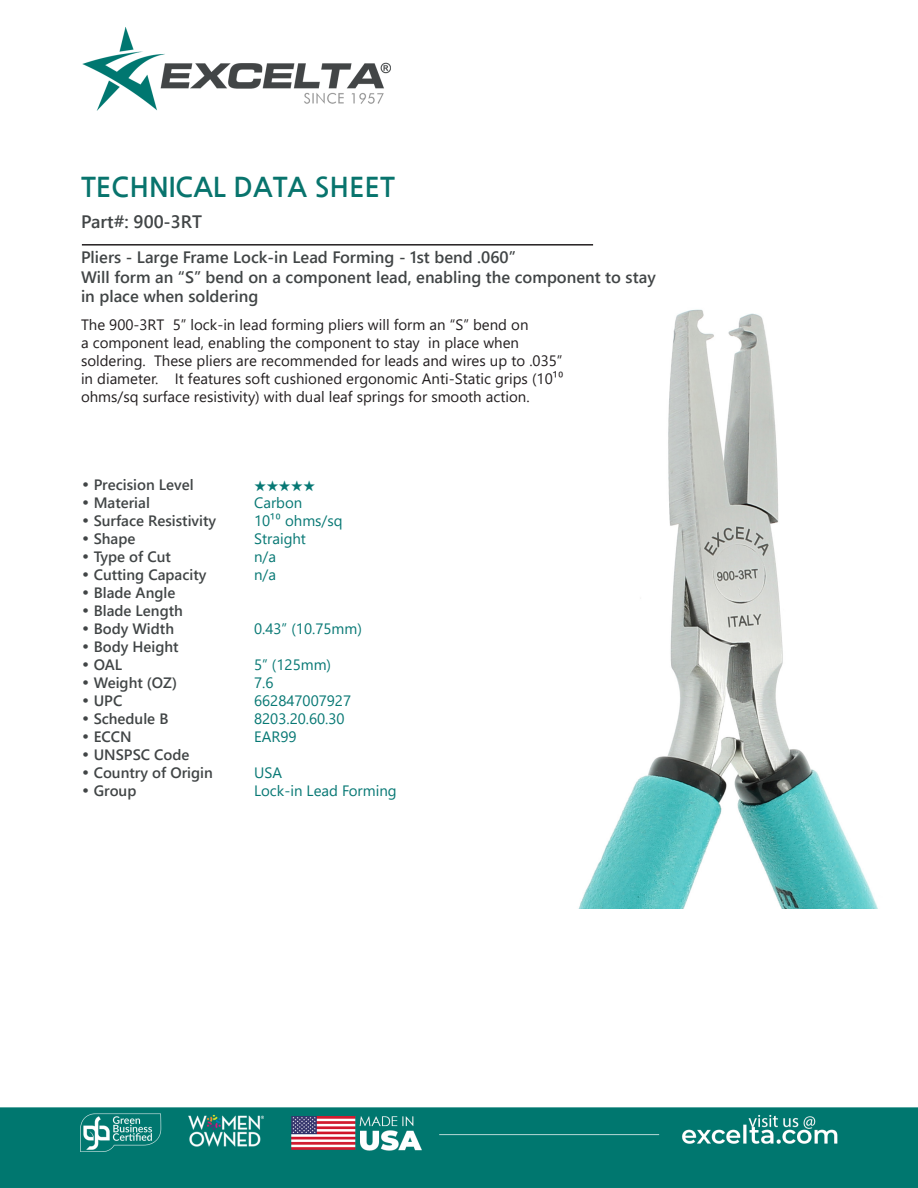
<style>
.page{position:relative;width:918px;height:1188px;background:#fff}
.page>*{position:absolute;margin:0;border:0;box-sizing:border-box;transform-origin:0 0}
.t1{font:700 27px "Nanum Gothic";color:#08746d}
.t2{font:700 18px "Yu Gothic UI";color:#414546}
.t3{font:700 16.5px/19.8px "Yu Gothic UI";color:#414546}
.t4{font:15px/18px "Yu Gothic UI";color:#231f20}
.CT_s_CTM{font:700 15px "Yu Gothic UI";color:#414546}
.CT_s_CTM-2{font:15px "Yu Gothic UI";color:#077874}
.CT_s_CTM-3{font:500 15px "ITC Zapf Dingbats";color:#077874}
.s1{font-family:"Century Gothic";font-weight:400}
</style>
<div class="page">
<img style="left:0;top:27px;width:918px;height:1161px">
<img style="left:558px;top:286px;width:333px;height:623px">
<hr style="left:82px;top:244px;width:511px;height:2px;background:#231f20">
<p class="t1" style="left:81px;top:173px;width:315px">TECHNICAL DATA SHEET</p>
<p class="t2" style="left:81px;top:212px;width:123px">Part#: 900-3RT</p>
<p class="t3" style="left:81px;top:247px;width:436px">Pliers - Large Frame Lock-in Lead Forming - 1st bend .060”</p>
<p class="t3" style="left:81px;top:267px;width:576px">Will form an “S” bend on a component lead, enabling the component to stay in place when soldering</p>
<p class="t4" style="left:81px;top:313px;width:484px">The 900-3RT 5” lock-in lead forming pliers will form an “S” bend on<br>a component lead, enabling the component to stay in place when soldering. These pliers are recommended for leads and wires up to .035” in diameter. It features soft cushioned ergonomic Anti-Static grips (10¹⁰ ohms/sq surface resistivity) with dual leaf springs for smooth action.</p>
<p class="CT_s_CTM" style="left:81px;top:476px;width:114px"><span class="s1">•</span> Precision Level</p>
<p class="CT_s_CTM-3" style="left:254px;top:479px;width:63px">★★★★★</p>
<p class="CT_s_CTM" style="left:81px;top:494px;width:70px"><span class="s1">•</span> Material</p>
<p class="CT_s_CTM-2" style="left:254px;top:489px;width:50px">Carbon</p>
<p class="CT_s_CTM" style="left:81px;top:512px;width:137px"><span class="s1">•</span> Surface Resistivity</p>
<p class="CT_s_CTM-2" style="left:254px;top:507px;width:90px">10¹⁰ ohms/sq</p>
<p class="CT_s_CTM" style="left:81px;top:530px;width:56px"><span class="s1">•</span> Shape</p>
<p class="CT_s_CTM-2" style="left:254px;top:525px;width:53px">Straight</p>
<p class="CT_s_CTM" style="left:81px;top:548px;width:92px"><span class="s1">•</span> Type of Cut</p>
<p class="CT_s_CTM-2" style="left:254px;top:543px;width:23px">n/a</p>
<p class="CT_s_CTM" style="left:81px;top:566px;width:127px"><span class="s1">•</span> Cutting Capacity</p>
<p class="CT_s_CTM-2" style="left:254px;top:561px;width:23px">n/a</p>
<p class="CT_s_CTM" style="left:81px;top:584px;width:96px"><span class="s1">•</span> Blade Angle</p>
<p class="CT_s_CTM" style="left:81px;top:602px;width:103px"><span class="s1">•</span> Blade Length</p>
<p class="CT_s_CTM" style="left:81px;top:620px;width:95px"><span class="s1">•</span> Body Width</p>
<p class="CT_s_CTM-2" style="left:254px;top:615px;width:109px">0.43” (10.75mm)</p>
<p class="CT_s_CTM" style="left:81px;top:638px;width:99px"><span class="s1">•</span> Body Height</p>
<p class="CT_s_CTM" style="left:81px;top:656px;width:43px"><span class="s1">•</span> OAL</p>
<p class="CT_s_CTM-2" style="left:254px;top:651px;width:78px">5” (125mm)</p>
<p class="CT_s_CTM" style="left:81px;top:674px;width:98px"><span class="s1">•</span> Weight (OZ)</p>
<p class="CT_s_CTM-2" style="left:254px;top:669px;width:21px">7.6</p>
<p class="CT_s_CTM" style="left:81px;top:692px;width:43px"><span class="s1">•</span> UPC</p>
<p class="CT_s_CTM-2" style="left:254px;top:687px;width:99px">662847007927</p>
<p class="CT_s_CTM" style="left:81px;top:710px;width:89px"><span class="s1">•</span> Schedule B</p>
<p class="CT_s_CTM-2" style="left:254px;top:705px;width:92px">8203.20.60.30</p>
<p class="CT_s_CTM" style="left:81px;top:728px;width:52px"><span class="s1">•</span> ECCN</p>
<p class="CT_s_CTM-2" style="left:254px;top:723px;width:44px">EAR99</p>
<p class="CT_s_CTM" style="left:81px;top:746px;width:110px"><span class="s1">•</span> UNSPSC Code</p>
<p class="CT_s_CTM" style="left:81px;top:764px;width:133px"><span class="s1">•</span> Country of Origin</p>
<p class="CT_s_CTM-2" style="left:254px;top:759px;width:29px">USA</p>
<p class="CT_s_CTM" style="left:81px;top:782px;width:57px"><span class="s1">•</span> Group</p>
<p class="CT_s_CTM-2" style="left:254px;top:777px;width:144px">Lock-in Lead Forming</p>
</div>
